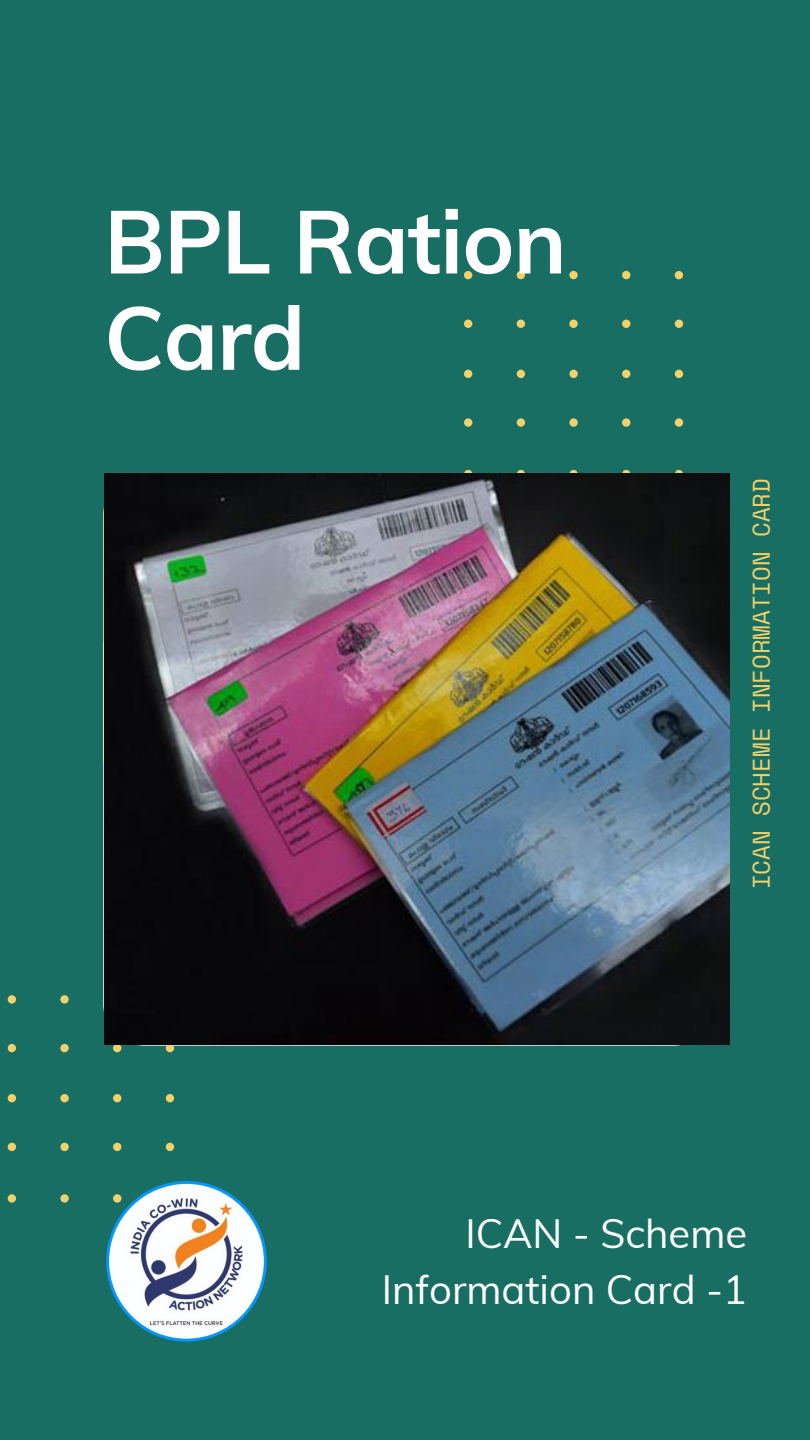
<style>
.page{position:relative;width:810px;height:1440px;background:#196e63}
.page>*{position:absolute;margin:0;border:0;box-sizing:border-box;transform-origin:0 0}
.t1{font:700 88px/96.3px "Muli";letter-spacing:-.01em;color:#fff}
.t2{font:40px/55.6px "Muli";color:#fff;text-align:right}
.t3{font:24px "Space Mono";color:#f2d16a}
</style>
<div class="page">
<svg style="left:464px;top:271px;width:219px;height:202px"></svg>
<svg style="left:7px;top:995px;width:260px;height:347px"></svg>
<img style="left:104px;top:473px;width:625px;height:572px">
<h1 class="t1" style="left:104px;top:192px;width:464px">BPL Ration<br>Card</h1>
<p class="t3" style="left:743px;top:889px;width:413px;rotate:-90deg">ICAN SCHEME INFORMATION CARD</p>
<p class="t2" style="left:382px;top:1205px;width:367px">ICAN - Scheme<br>Information Card -1</p>
</div>
